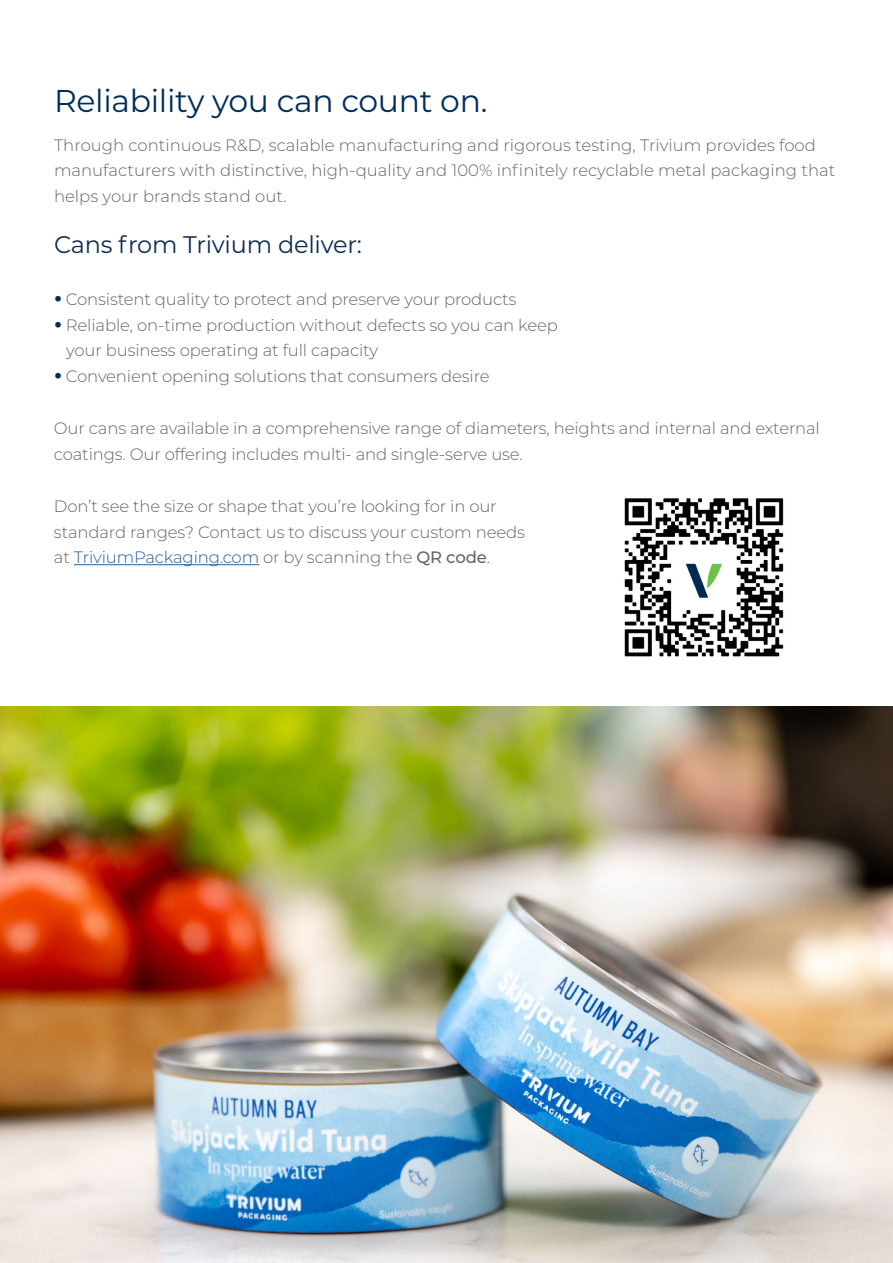
<style>
.page{position:relative;width:893px;height:1263px;background:#fff}
.page>*{position:absolute;margin:0;border:0;box-sizing:border-box;transform-origin:0 0}
.t1{font:31.5px "Montserrat";letter-spacing:-.01em;color:#002d5b}
.t2{font:24px "Montserrat";letter-spacing:-.01em;color:#0f2d52}
.t3{font:300 16.5px/25.5px "Montserrat";letter-spacing:-.01em;color:#636569}
.s1{font-weight:700;font-size:22.5px;color:#002d5b}
.s2{color:#215e9e}
.s3{font-weight:500}
</style>
<div class="page">
<hr style="left:74px;top:564px;width:185px;height:1px;background:#215e9e">
<img style="left:0;top:706px;width:893px;height:557px">
<img style="left:624px;top:498px;width:160px;height:159px">
<h1 class="t1" style="left:54px;top:79px;width:435px">Reliability you can count on.</h1>
<p class="t3" style="left:54px;top:131px;width:783px">Through continuous R&amp;D, scalable manufacturing and rigorous testing, Trivium provides food manufacturers with distinctive, high-quality and 100% infinitely recyclable metal packaging that helps your brands stand out.</p>
<h2 class="t2" style="left:54px;top:227px;width:309px">Cans from Trivium deliver:</h2>
<p class="t3" style="left:54px;top:286px;width:464px"><span class="s1">•</span> Consistent quality to protect and preserve your products</p>
<p class="t3" style="left:66px;top:311px;width:493px;text-indent:-12px"><span class="s1">•</span> Reliable, on-time production without defects so you can keep your business operating at full capacity</p>
<p class="t3" style="left:54px;top:362px;width:437px"><span class="s1">•</span> Convenient opening solutions that consumers desire</p>
<p class="t3" style="left:54px;top:415px;width:767px">Our cans are available in a comprehensive range of diameters, heights and internal and external coatings. Our offering includes multi- and single-serve use.</p>
<p class="t3" style="left:54px;top:493px;width:472px">Don’t see the size or shape that you’re looking for in our standard ranges? Contact us to discuss your custom needs at <span class="s2">TriviumPackaging.com</span> or by scanning the <span class="s3">QR code</span>.</p>
</div>
